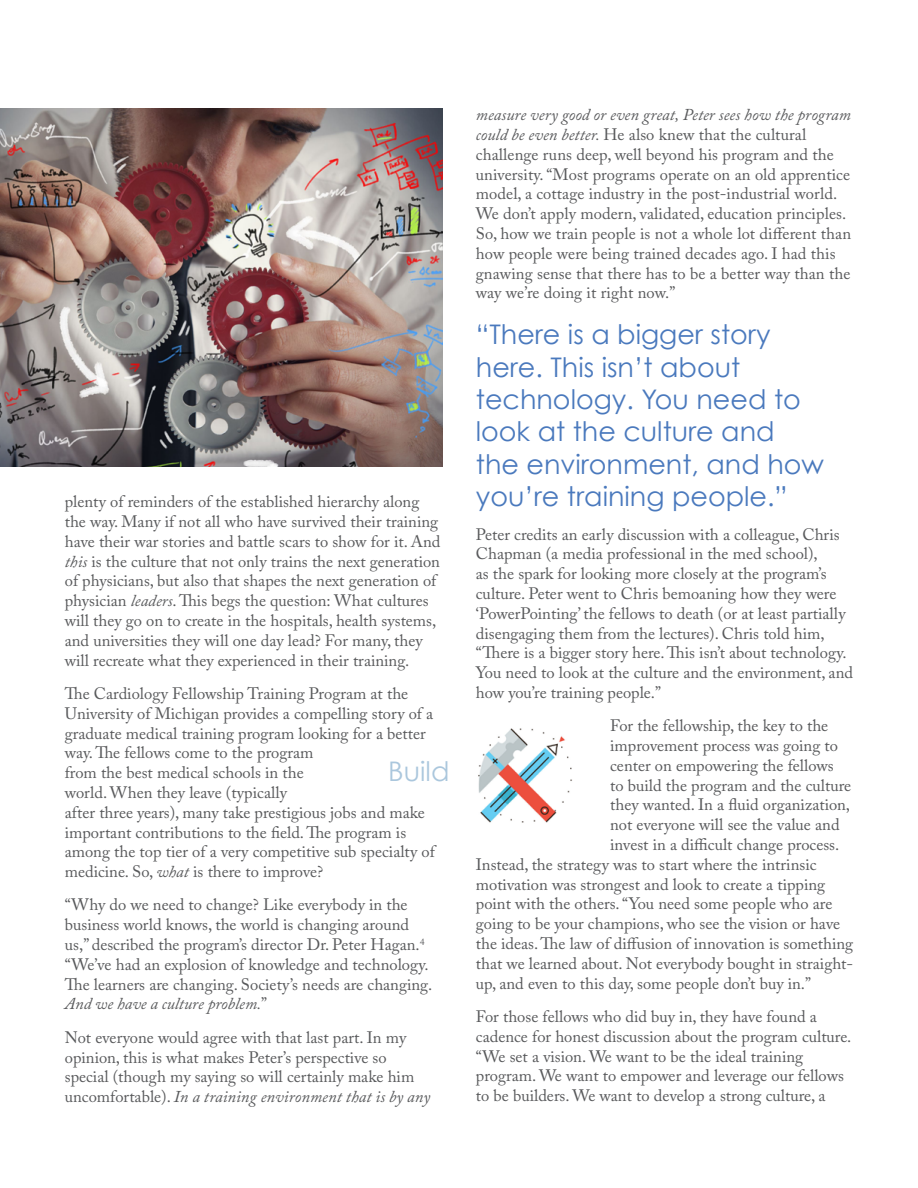
<style>
.page{position:relative;width:918px;height:1188px;background:#fff}
.page>*{position:absolute;margin:0;border:0;box-sizing:border-box;transform-origin:0 0}
.t1{font:27px/32.4px "Century Gothic";color:#4a79bd}
.t2{font:27px "Century Gothic";color:#abc7dd}
.t3{font:16.5px/19.8px "Adobe Caslon Pro";color:#58595b}
.s1{font-style:italic}
</style>
<div class="page">
<img style="left:0;top:108px;width:442px;height:359px">
<img style="left:478px;top:728px;width:94px;height:95px">
<p class="t3" style="left:65px;top:492px;width:377px">plenty of reminders of the established hierarchy along the way. Many if not all who have survived their training have their war stories and battle scars to show for it. And <span class="s1">this</span> is the culture that not only trains the next generation of physicians, but also that shapes the next generation of physician <span class="s1">leaders</span>. This begs the question: What cultures will they go on to create in the hospitals, health systems, and universities they will one day lead? For many, they will recreate what they experienced in their training.</p>
<p class="t3" style="left:65px;top:683px;width:372px">The Cardiology Fellowship Training Program at the University of Michigan provides a compelling story of a graduate medical training program looking for a better way. The fellows come to the program<br>from the best medical schools in the<br>world. When they leave (typically<br>after three years), many take prestigious jobs and make important contributions to the field. The program is among the top tier of a very competitive sub specialty of medicine. So, <span class="s1">what</span> is there to improve?</p>
<p class="t3" style="left:65px;top:895px;width:369px">“Why do we need to change? Like everybody in the business world knows, the world is changing around us,” described the program’s director Dr. Peter Hagan.<sup>4 </sup>“We’ve had an explosion of knowledge and technology.<br>The learners are changing. Society’s needs are changing.<br><span class="s1">And we have a culture problem.</span>”</p>
<p class="t3" style="left:65px;top:1027px;width:367px">Not everyone would agree with that last part. In my opinion, this is what makes Peter’s perspective so special (though my saying so will certainly make him uncomfortable). <span class="s1">In a training environment that is by any</span></p>
<p class="t2" style="left:388px;top:755px;width:63px">Build</p>
<p class="t3" style="left:476px;top:105px;width:377px"><span class="s1">measure very good or even great, Peter sees how the program could be even better.</span> He also knew that the cultural challenge runs deep, well beyond his program and the university. “Most programs operate on an old apprentice model, a cottage industry in the post-industrial world.<br>We don’t apply modern, validated, education principles.<br>So, how we train people is not a whole lot different than how people were being trained decades ago. I had this gnawing sense that there has to be a better way than the way we’re doing it right now.”</p>
<p class="t1" style="left:476px;top:318px;width:350px">“There is a bigger story here. This isn’t about technology. You need to look at the culture and the environment, and how you’re training people.”</p>
<p class="t3" style="left:476px;top:524px;width:379px">Peter credits an early discussion with a colleague, Chris Chapman (a media professional in the med school),<br>as the spark for looking more closely at the program’s culture. Peter went to Chris bemoaning how they were ‘PowerPointing’ the fellows to death (or at least partially disengaging them from the lectures). Chris told him, “There is a bigger story here. This isn’t about technology.<br>You need to look at the culture and the environment, and how you’re training people.”</p>
<p class="t3" style="left:610px;top:716px;width:220px">For the fellowship, the key to the</p>
<p class="t3" style="left:610px;top:735px;width:229px">improvement process was going to</p>
<p class="t3" style="left:610px;top:755px;width:225px">center on empowering the fellows</p>
<p class="t3" style="left:610px;top:775px;width:242px">to build the program and the culture</p>
<p class="t3" style="left:610px;top:795px;width:241px">they wanted. In a fluid organization,</p>
<p class="t3" style="left:610px;top:815px;width:231px">not everyone will see the value and</p>
<p class="t3" style="left:610px;top:834px;width:231px">invest in a difficult change process.</p>
<p class="t3" style="left:476px;top:854px;width:342px">Instead, the strategy was to start where the intrinsic</p>
<p class="t3" style="left:476px;top:874px;width:351px">motivation was strongest and look to create a tipping</p>
<p class="t3" style="left:476px;top:894px;width:358px">point with the others. “You need some people who are</p>
<p class="t3" style="left:476px;top:914px;width:366px">going to be your champions, who see the vision or have</p>
<p class="t3" style="left:476px;top:933px;width:379px">the ideas. The law of diffusion of innovation is something</p>
<p class="t3" style="left:476px;top:953px;width:379px">that we learned about. Not everybody bought in straight-</p>
<p class="t3" style="left:476px;top:973px;width:337px">up, and even to this day, some people don’t buy in.”</p>
<p class="t3" style="left:476px;top:1006px;width:377px">For those fellows who did buy in, they have found a cadence for honest discussion about the program culture. “We set a vision. We want to be the ideal training program. We want to empower and leverage our fellows to be builders. We want to develop a strong culture, a</p>
</div>
